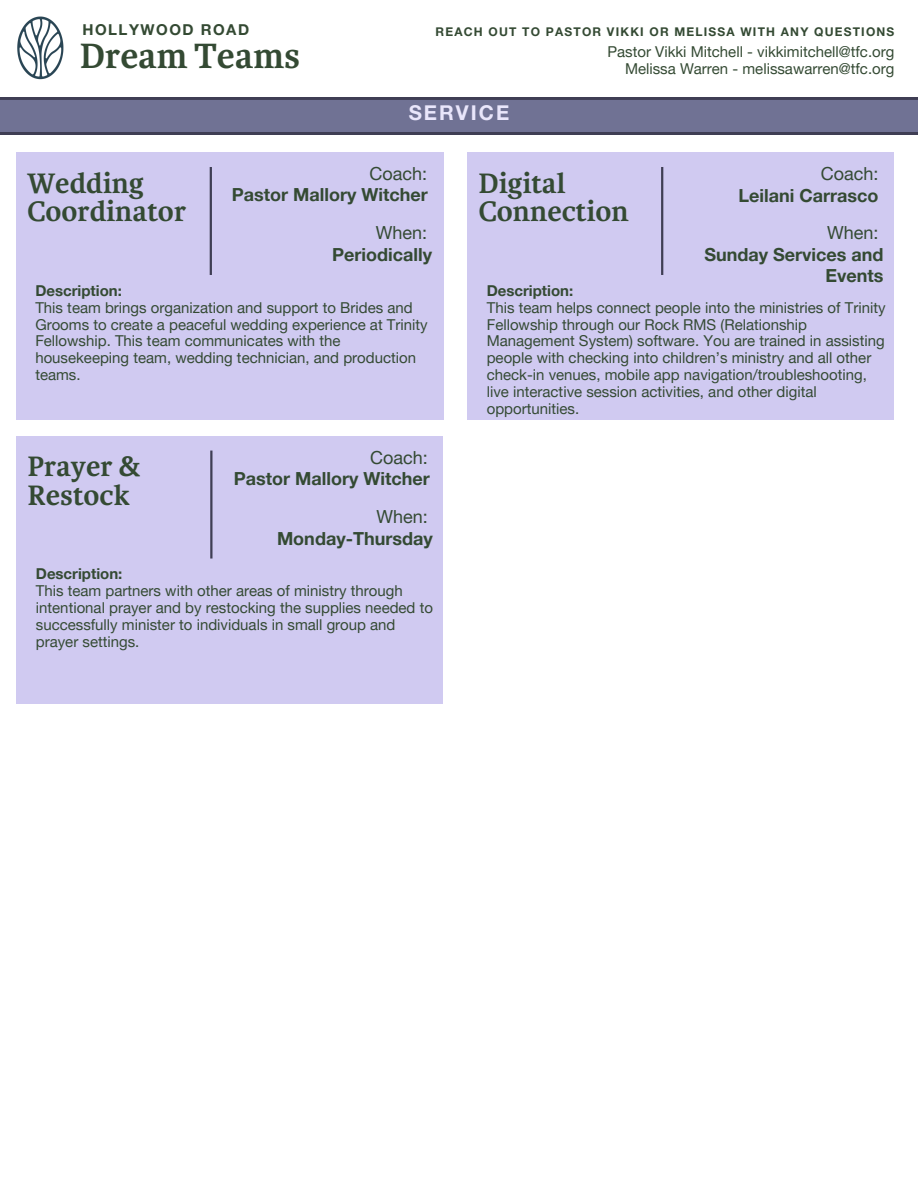
<style>
.page{position:relative;width:918px;height:1188px;background:#fff}
.page>*{position:absolute;margin:0;border:0;box-sizing:border-box;transform-origin:0 0}
.t1{font:700 37.5px "Karmina";color:#344a33}
.t2{font:700 30px/28.2px "Karmina";color:#344a33}
.t3{font:700 20.4px "Helvetica Neue LT Pro";letter-spacing:.1em;color:#e9e6fb}
.t4{font:700 18px/21.3px "Helvetica Neue LT Pro";color:#344a33;text-align:right}
.t5{font:18px "Helvetica Neue LT Pro";color:#344a33}
.t6{font:15px/16.8px "Helvetica Neue LT Pro";color:#344a33}
.t7{font:700 15px "Helvetica Neue LT Pro";color:#344a33}
.t8{font:700 15px "Helvetica Neue LT Pro";letter-spacing:.1em;color:#344a33}
.t9{font:700 12px "Helvetica Neue LT Pro";letter-spacing:.1em;color:#344a33}
</style>
<div class="page">
<img style="left:17px;top:16px;width:47px;height:64px">
<svg style="left:0;top:98px;width:918px;height:36px;background:#6a6c8c"></svg>
<div style="left:16px;top:152px;width:428px;height:268px;background:#d0caf1"></div>
<hr style="left:210px;top:167px;width:2px;height:108px;background:#3f3e54">
<div style="left:467px;top:152px;width:427px;height:268px;background:#d0caf1"></div>
<hr style="left:661px;top:167px;width:2px;height:108px;background:#3f3e54">
<div style="left:16px;top:436px;width:427px;height:268px;background:#d0caf1"></div>
<hr style="left:210px;top:451px;width:2px;height:108px;background:#3f3e54">
<p class="t8" style="left:82px;top:24px;width:168px">HOLLYWOOD ROAD</p>
<h6 class="t1" style="left:80px;top:36px;width:222px">Dream Teams</h6>
<h1 class="t9" style="left:436px;top:27px;width:460px">REACH OUT TO PASTOR VIKKI OR MELISSA WITH ANY QUESTIONS</h1>
<p class="t6" style="left:607px;top:46px;width:288px">Pastor Vikki Mitchell - vikkimitchell@tfc.org</p>
<p class="t6" style="left:625px;top:62px;width:271px">Melissa Warren - melissawarren@tfc.org</p>
<p class="t3" style="left:409px;top:106px;width:102px">SERVICE</p>
<h3 class="t2" style="left:27px;top:169px;width:161px">Wedding<br>Coordinator</h3>
<h2 class="t5" style="left:370px;top:168px;width:59px">Coach:</h2>
<p class="t4" style="left:232px;top:187px;width:197px">Pastor Mallory Witcher</p>
<h5 class="t5" style="left:376px;top:226px;width:53px">When:</h5>
<h4 class="t4" style="left:332px;top:246px;width:101px">Periodically</h4>
<h5 class="t6" style="left:35px;top:301px;width:394px">This team brings organization and support to Brides and Grooms to create a peaceful wedding experience at Trinity Fellowship. This team communicates with the housekeeping team, wedding technician, and production teams.</h5>
<h4 class="t7" style="left:35px;top:285px;width:88px">Description:</h4>
<h4 class="t2" style="left:28px;top:453px;width:115px">Prayer &amp;<br>Restock</h4>
<p class="t5" style="left:370px;top:451px;width:59px">Coach:</p>
<p class="t4" style="left:234px;top:470px;width:197px">Pastor Mallory Witcher</p>
<h2 class="t5" style="left:376px;top:510px;width:53px">When:</h2>
<p class="t4" style="left:277px;top:530px;width:157px">Monday-Thursday</p>
<p class="t6" style="left:36px;top:585px;width:399px">This team partners with other areas of ministry through intentional prayer and by restocking the supplies needed to successfully minister to individuals in small group and prayer settings.</p>
<h5 class="t7" style="left:36px;top:569px;width:88px">Description:</h5>
<p class="t2" style="left:478px;top:169px;width:152px">Digital<br>Connection</p>
<p class="t5" style="left:821px;top:168px;width:59px">Coach:</p>
<h2 class="t4" style="left:739px;top:188px;width:141px">Leilani Carrasco</h2>
<p class="t5" style="left:827px;top:226px;width:53px">When:</p>
<h5 class="t4" style="left:704px;top:246px;width:181px">Sunday Services and<br>Events</h5>
<h4 class="t6" style="left:487px;top:301px;width:400px">This team helps connect people into the ministries of Trinity Fellowship through our Rock RMS (Relationship Management System) software. You are trained in assisting people with checking into children’s ministry and all other check-in venues, mobile app navigation/troubleshooting, live interactive session activities, and other digital opportunities.</h4>
<h5 class="t7" style="left:487px;top:285px;width:88px">Description:</h5>
</div>
